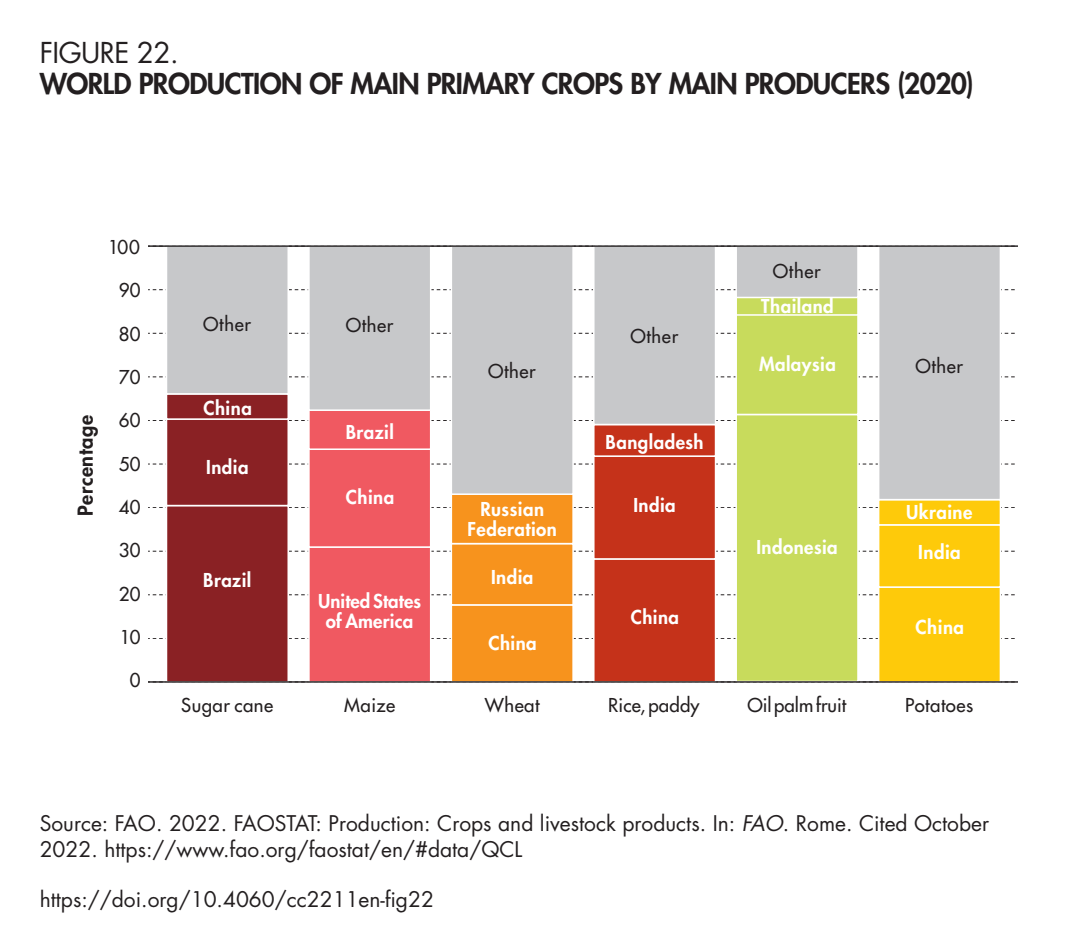
<style>
.page{position:relative;width:1092px;height:943px;background:#fff}
.page>*{position:absolute;margin:0;border:0;box-sizing:border-box;transform-origin:0 0}
.Figure_Title{font:800 28px "Futura Std";letter-spacing:-.02em;color:#231f20}
.Figure_No{font:28px "Futura Std";letter-spacing:-.02em;color:#231f20}
.t1{font:21px/25.2px "Futura Std";color:#231f20}
.t2{font:800 19.95px "Futura Std";letter-spacing:.035em;color:#231f20}
.t3{font:800 18.55px/19.9px "Futura Std";letter-spacing:.025em;color:#fff;text-align:center}
.t4{font:500 18.55px "Futura Std";letter-spacing:.025em;color:#231f20}
.t5{font:800 18.55px/19.9px "Futura Std";letter-spacing:.005em;color:#fff;text-align:center}
.t6{font:500 18.55px "Futura Std";color:#231f20}
.s1{font-style:italic}
</style>
<div class="page">
<svg style="left:148px;top:289px;width:867px;height:1px"></svg>
<svg style="left:148px;top:333px;width:867px;height:1px"></svg>
<svg style="left:148px;top:376px;width:867px;height:1px"></svg>
<svg style="left:148px;top:420px;width:867px;height:1px"></svg>
<svg style="left:148px;top:463px;width:867px;height:1px"></svg>
<svg style="left:148px;top:507px;width:867px;height:1px"></svg>
<svg style="left:148px;top:551px;width:867px;height:1px"></svg>
<svg style="left:148px;top:594px;width:867px;height:1px"></svg>
<svg style="left:148px;top:638px;width:867px;height:1px"></svg>
<div style="left:166px;top:505px;width:122px;height:177px;background:#8a2124"></div>
<div style="left:166px;top:505px;width:123px;height:177px;border:2px solid #fff"></div>
<div style="left:166px;top:419px;width:122px;height:86px;background:#8a2124"></div>
<div style="left:166px;top:418px;width:123px;height:88px;border:2px solid #fff"></div>
<div style="left:166px;top:394px;width:122px;height:25px;background:#8a2124"></div>
<div style="left:166px;top:393px;width:123px;height:27px;border:2px solid #fff"></div>
<div style="left:166px;top:246px;width:122px;height:148px;background:#c7c8ca"></div>
<div style="left:166px;top:245px;width:123px;height:149px;border:2px solid #fff"></div>
<div style="left:309px;top:547px;width:121px;height:135px;background:#f05961"></div>
<div style="left:308px;top:546px;width:123px;height:136px;border:2px solid #fff"></div>
<div style="left:309px;top:449px;width:121px;height:98px;background:#f05961"></div>
<div style="left:308px;top:448px;width:123px;height:100px;border:2px solid #fff"></div>
<div style="left:309px;top:410px;width:121px;height:39px;background:#f05961"></div>
<div style="left:308px;top:409px;width:123px;height:41px;border:2px solid #fff"></div>
<div style="left:309px;top:246px;width:121px;height:164px;background:#c7c8ca"></div>
<div style="left:308px;top:245px;width:123px;height:166px;border:2px solid #fff"></div>
<div style="left:451px;top:605px;width:122px;height:77px;background:#f7931d"></div>
<div style="left:450px;top:604px;width:124px;height:78px;border:2px solid #fff"></div>
<div style="left:451px;top:543px;width:122px;height:62px;background:#f7931d"></div>
<div style="left:450px;top:543px;width:124px;height:62px;border:2px solid #fff"></div>
<div style="left:451px;top:494px;width:122px;height:49px;background:#f7931d"></div>
<div style="left:450px;top:493px;width:124px;height:51px;border:2px solid #fff"></div>
<div style="left:451px;top:246px;width:122px;height:248px;background:#c7c8ca"></div>
<div style="left:450px;top:245px;width:124px;height:250px;border:2px solid #fff"></div>
<div style="left:593px;top:559px;width:122px;height:123px;background:#c5321a"></div>
<div style="left:593px;top:558px;width:123px;height:124px;border:2px solid #fff"></div>
<div style="left:593px;top:456px;width:122px;height:103px;background:#c5321a"></div>
<div style="left:593px;top:455px;width:123px;height:104px;border:2px solid #fff"></div>
<div style="left:593px;top:424px;width:122px;height:32px;background:#c5321a"></div>
<div style="left:593px;top:424px;width:123px;height:33px;border:2px solid #fff"></div>
<div style="left:593px;top:246px;width:122px;height:178px;background:#c7c8ca"></div>
<div style="left:593px;top:245px;width:123px;height:180px;border:2px solid #fff"></div>
<div style="left:736px;top:414px;width:121px;height:267px;background:#c8db5c"></div>
<div style="left:735px;top:413px;width:123px;height:269px;border:2px solid #fff"></div>
<div style="left:736px;top:314px;width:121px;height:100px;background:#c8db5c"></div>
<div style="left:735px;top:313px;width:123px;height:102px;border:2px solid #fff"></div>
<div style="left:736px;top:296px;width:121px;height:19px;background:#c8db5c"></div>
<div style="left:735px;top:295px;width:123px;height:21px;border:2px solid #fff"></div>
<div style="left:736px;top:246px;width:121px;height:51px;background:#c7c8ca"></div>
<div style="left:735px;top:245px;width:123px;height:53px;border:2px solid #fff"></div>
<div style="left:878px;top:587px;width:122px;height:95px;background:#feca0a"></div>
<div style="left:877px;top:586px;width:124px;height:96px;border:2px solid #fff"></div>
<div style="left:878px;top:525px;width:122px;height:62px;background:#feca0a"></div>
<div style="left:877px;top:524px;width:124px;height:64px;border:2px solid #fff"></div>
<div style="left:878px;top:499px;width:122px;height:26px;background:#feca0a"></div>
<div style="left:877px;top:499px;width:124px;height:26px;border:2px solid #fff"></div>
<div style="left:878px;top:246px;width:122px;height:253px;background:#c7c8ca"></div>
<div style="left:877px;top:245px;width:124px;height:255px;border:2px solid #fff"></div>
<hr style="left:148px;top:681px;width:869px;height:1px;background:#231f20">
<hr style="left:148px;top:245px;width:869px;height:2px;background:#231f20">
<p class="Figure_No" style="left:40px;top:35px;width:141px">FIGURE 22.</p>
<p class="Figure_Title" style="left:40px;top:66px;width:935px">WORLD PRODUCTION OF MAIN PRIMARY CROPS BY MAIN PRODUCERS (2020)</p>
<p class="t2" style="left:73px;top:516px;width:103px;rotate:-90deg">Percentage</p>
<p class="t4" style="left:108px;top:235px;width:33px">100</p>
<p class="t4" style="left:119px;top:279px;width:23px">90</p>
<p class="t4" style="left:119px;top:322px;width:23px">80</p>
<p class="t4" style="left:119px;top:365px;width:23px">70</p>
<p class="t4" style="left:119px;top:409px;width:23px">60</p>
<p class="t4" style="left:119px;top:452px;width:23px">50</p>
<p class="t4" style="left:119px;top:495px;width:23px">40</p>
<p class="t4" style="left:119px;top:539px;width:23px">30</p>
<p class="t4" style="left:119px;top:582px;width:23px">20</p>
<p class="t4" style="left:120px;top:625px;width:22px">10</p>
<p class="t4" style="left:130px;top:669px;width:12px">0</p>
<p class="t4" style="left:203px;top:313px;width:49px">Other</p>
<p class="t3" style="left:203px;top:398px;width:50px">China</p>
<p class="t3" style="left:206px;top:457px;width:44px">India</p>
<p class="t3" style="left:203px;top:569px;width:50px">Brazil</p>
<p class="t4" style="left:181px;top:694px;width:93px">Sugar cane</p>
<p class="t4" style="left:345px;top:314px;width:49px">Other</p>
<p class="t3" style="left:346px;top:422px;width:50px">Brazil</p>
<p class="t3" style="left:346px;top:487px;width:50px">China</p>
<p class="t5" style="left:318px;top:591px;width:105px">United States of America</p>
<p class="t4" style="left:344px;top:694px;width:53px">Maize</p>
<p class="t4" style="left:488px;top:359px;width:49px">Other</p>
<p class="t3" style="left:467px;top:499px;width:91px">Russian<br>Federation</p>
<p class="t3" style="left:491px;top:566px;width:44px">India</p>
<p class="t3" style="left:488px;top:633px;width:50px">China</p>
<p class="t4" style="left:485px;top:694px;width:56px">Wheat</p>
<p class="t4" style="left:630px;top:324px;width:49px">Other</p>
<p class="t3" style="left:605px;top:432px;width:99px">Bangladesh</p>
<p class="t3" style="left:633px;top:495px;width:44px">India</p>
<p class="t3" style="left:630px;top:607px;width:50px">China</p>
<p class="t4" style="left:608px;top:694px;width:93px">Rice, paddy</p>
<p class="t4" style="left:773px;top:259px;width:49px">Other</p>
<p class="t3" style="left:761px;top:296px;width:74px">Thailand</p>
<p class="t3" style="left:759px;top:354px;width:78px">Malaysia</p>
<p class="t3" style="left:756px;top:537px;width:83px">Indonesia</p>
<p class="t6" style="left:747px;top:693px;width:100px">Oilpalmfruit</p>
<p class="t4" style="left:915px;top:355px;width:49px">Other</p>
<p class="t3" style="left:906px;top:502px;width:68px">Ukraine</p>
<p class="t3" style="left:918px;top:542px;width:44px">India</p>
<p class="t3" style="left:915px;top:617px;width:50px">China</p>
<p class="t4" style="left:905px;top:694px;width:70px">Potatoes</p>
<p class="t1" style="left:40px;top:811px;width:950px">Source: FAO. 2022. FAOSTAT: Production: Crops and livestock products. In: <span class="s1">FAO</span>. Rome. Cited October<br>2022. https://www.fao.org/faostat/en/#data/QCL</p>
<p class="t1" style="left:40px;top:886px;width:396px">https://doi.org/10.4060/cc2211en-fig22</p>
</div>
